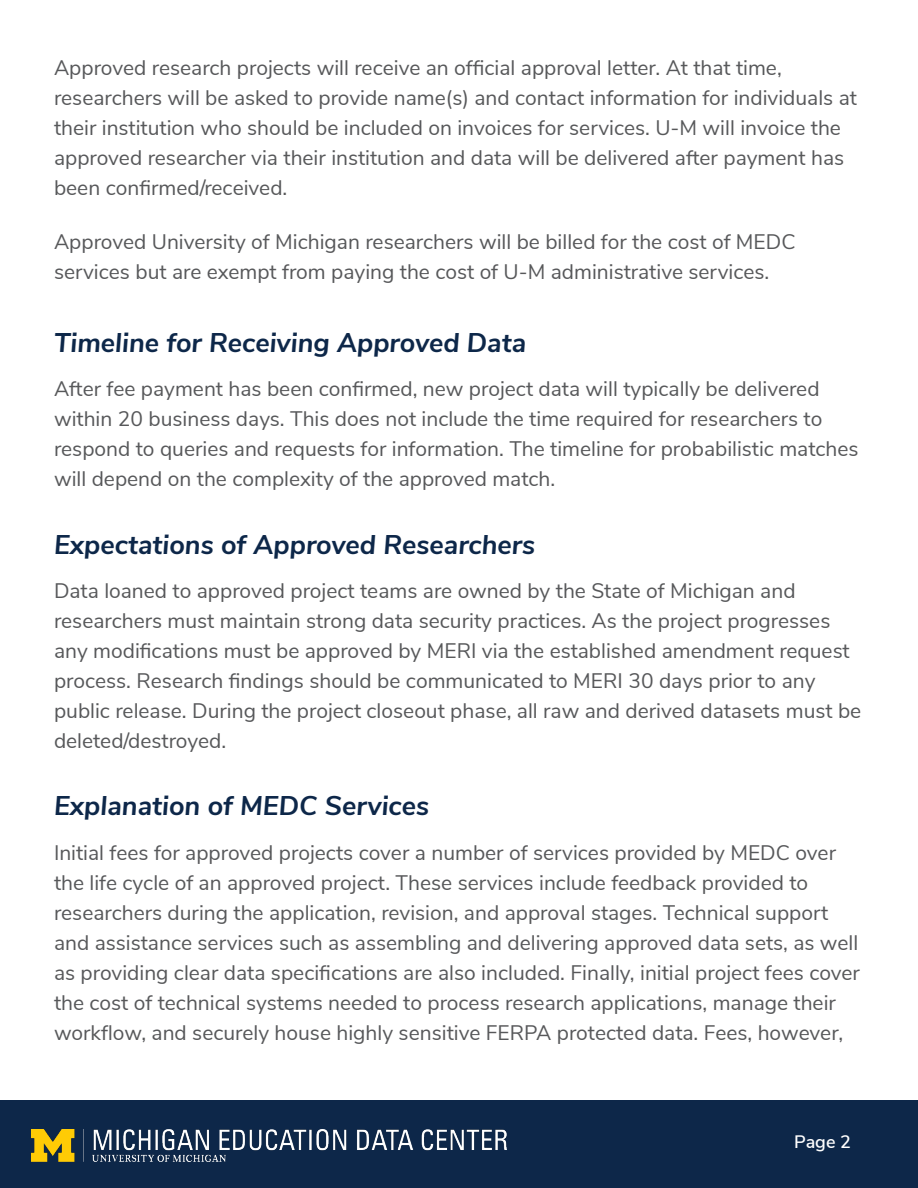
<style>
.page{position:relative;width:918px;height:1188px;background:#fff}
.page>*{position:absolute;margin:0;border:0;box-sizing:border-box;transform-origin:0 0}
.t1{font:italic 700 27px "Nunito Sans";color:#0d2749}
.t2{font:21px/30px "Nunito Sans";color:#57585a}
.t3{font:600 18px "Nunito Sans";color:#fff}
</style>
<div class="page">
<div style="left:0;top:1101px;width:918px;height:87px;background:#0d2749"></div>
<img style="left:32px;top:1130px;width:475px;height:31px">
<p class="t2" style="left:54px;top:53px;width:805px">Approved research projects will receive an official approval letter. At that time, researchers will be asked to provide name(s) and contact information for individuals at their institution who should be included on invoices for services. U-M will invoice the approved researcher via their institution and data will be delivered after payment has been confirmed/received.</p>
<p class="t2" style="left:54px;top:227px;width:743px">Approved University of Michigan researchers will be billed for the cost of MEDC services but are exempt from paying the cost of U-M administrative services.</p>
<p class="t1" style="left:54px;top:325px;width:474px">Timeline for Receiving Approved Data</p>
<p class="t2" style="left:54px;top:374px;width:806px">After fee payment has been confirmed, new project data will typically be delivered within 20 business days. This does not include the time required for researchers to respond to queries and requests for information. The timeline for probabilistic matches will depend on the complexity of the approved match.</p>
<p class="t1" style="left:54px;top:526px;width:483px">Expectations of Approved Researchers</p>
<p class="t2" style="left:54px;top:576px;width:809px">Data loaned to approved project teams are owned by the State of Michigan and researchers must maintain strong data security practices. As the project progresses any modifications must be approved by MERI via the established amendment request process. Research findings should be communicated to MERI 30 days prior to any public release. During the project closeout phase, all raw and derived datasets must be deleted/destroyed.</p>
<p class="t1" style="left:54px;top:788px;width:377px">Explanation of MEDC Services</p>
<p class="t2" style="left:54px;top:838px;width:808px">Initial fees for approved projects cover a number of services provided by MEDC over the life cycle of an approved project. These services include feedback provided to researchers during the application, revision, and approval stages. Technical support and assistance services such as assembling and delivering approved data sets, as well as providing clear data specifications are also included. Finally, initial project fees cover the cost of technical systems needed to process research applications, manage their workflow, and securely house highly sensitive FERPA protected data. Fees, however,</p>
<p class="t3" style="left:794px;top:1130px;width:58px">Page 2</p>
</div>
